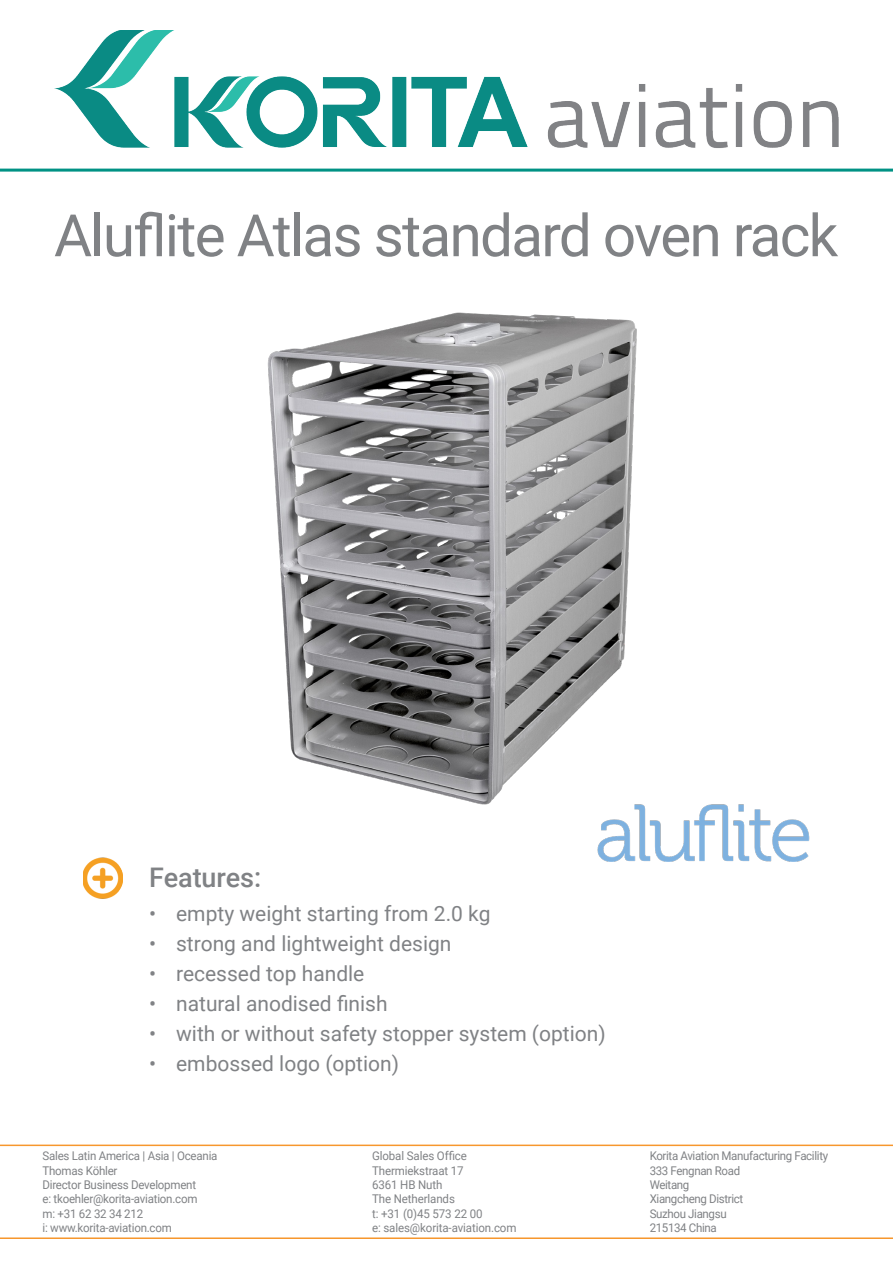
<style>
.page{position:relative;width:893px;height:1263px;background:#fff}
.page>*{position:absolute;margin:0;border:0;box-sizing:border-box;transform-origin:0 0}
.t1{font:58.5px "Roboto";letter-spacing:-.03em;color:#808285}
.t2{font:500 27px "Roboto";color:#808285}
.t3{font:21px "Roboto";color:#808285}
.t4{font:12px "Roboto";letter-spacing:-.02em;color:#808285;scale:.96 1}
</style>
<div class="page">
<img style="left:54px;top:31px;width:790px;height:138px">
<img style="left:267px;top:312px;width:370px;height:493px">
<hr style="left:0;top:169px;width:893px;height:3px;background:#009284">
<img style="left:84px;top:858px;width:39px;height:40px">
<img style="left:593px;top:799px;width:217px;height:63px">
<hr style="left:0;top:1237px;width:893px;height:2px;background:#f7972d">
<hr style="left:0;top:1144px;width:893px;height:2px;background:#f7972d">
<p class="t1" style="left:54px;top:194px;width:786px">Aluflite Atlas standard oven rack</p>
<p class="t2" style="left:149px;top:858px;width:114px">Features:</p>
<p class="t3" style="left:149px;top:899px;width:343px">• empty weight starting from 2.0 kg</p>
<p class="t3" style="left:149px;top:929px;width:304px">• strong and lightweight design</p>
<p class="t3" style="left:149px;top:959px;width:217px">• recessed top handle</p>
<p class="t3" style="left:149px;top:989px;width:240px">• natural anodised finish</p>
<p class="t3" style="left:149px;top:1019px;width:458px">• with or without safety stopper system (option)</p>
<p class="t3" style="left:149px;top:1049px;width:251px">• embossed logo (option)</p>
<p class="t4" style="left:43px;top:1147px;width:184px">Sales Latin America | Asia | Oceania</p>
<p class="t4" style="left:43px;top:1162px;width:80px">Thomas Köhler</p>
<p class="t4" style="left:43px;top:1176px;width:162px">Director Business Development</p>
<p class="t4" style="left:43px;top:1191px;width:163px">e: tkoehler@korita-aviation.com</p>
<p class="t4" style="left:43px;top:1205px;width:106px">m: +31 62 32 34 212</p>
<p class="t4" style="left:43px;top:1219px;width:136px">i: www.korita-aviation.com</p>
<p class="t4" style="left:372px;top:1147px;width:100px">Global Sales Office</p>
<p class="t4" style="left:372px;top:1162px;width:97px">Thermiekstraat 17</p>
<p class="t4" style="left:372px;top:1176px;width:75px">6361 HB Nuth</p>
<p class="t4" style="left:372px;top:1191px;width:88px">The Netherlands</p>
<p class="t4" style="left:372px;top:1205px;width:117px">t: +31 (0)45 573 22 00</p>
<p class="t4" style="left:372px;top:1219px;width:152px">e: sales@korita-aviation.com</p>
<p class="t4" style="left:650px;top:1147px;width:187px">Korita Aviation Manufacturing Facility</p>
<p class="t4" style="left:650px;top:1162px;width:96px">333 Fengnan Road</p>
<p class="t4" style="left:650px;top:1176px;width:43px">Weitang</p>
<p class="t4" style="left:650px;top:1191px;width:99px">Xiangcheng District</p>
<p class="t4" style="left:650px;top:1205px;width:82px">Suzhou Jiangsu</p>
<p class="t4" style="left:650px;top:1219px;width:71px">215134 China</p>
</div>
